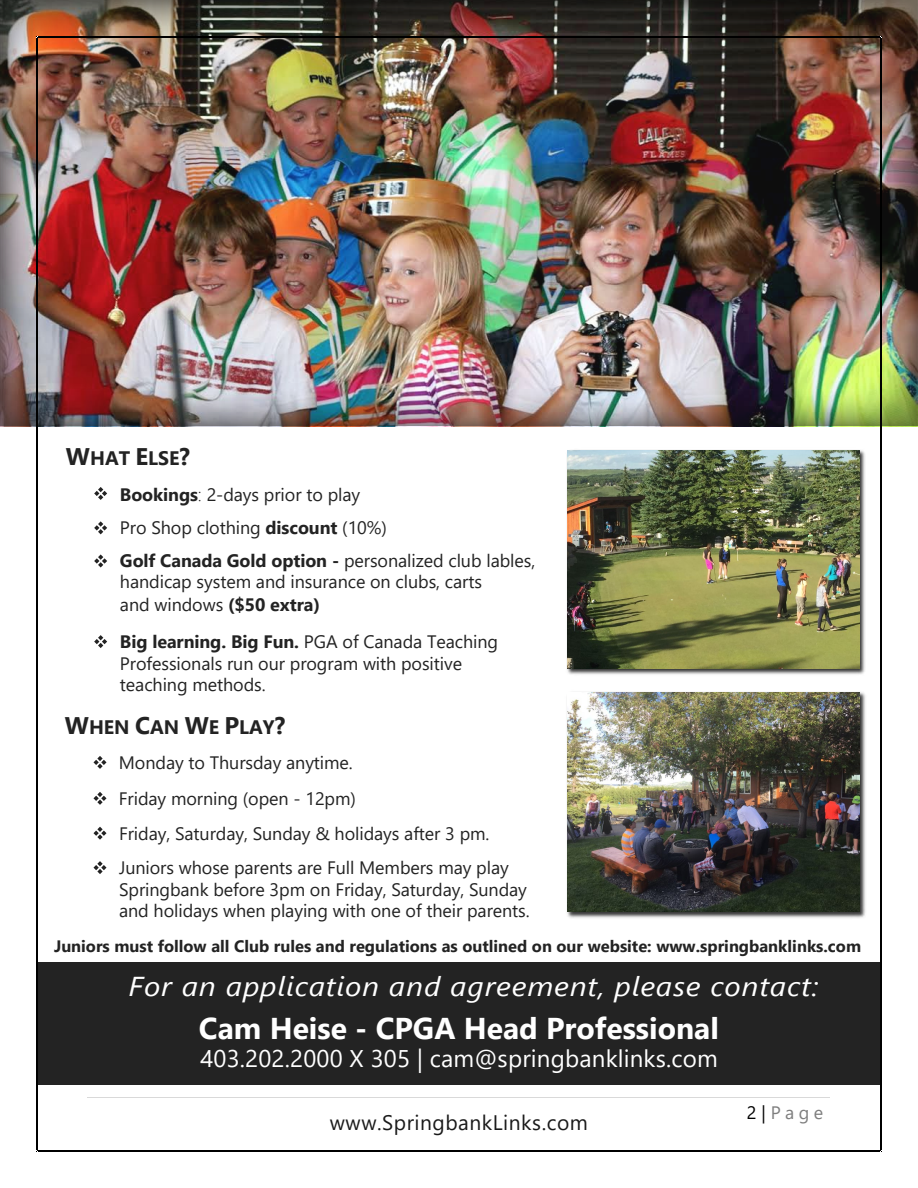
<style>
.page{position:relative;width:918px;height:1188px;background:#fff}
.page>*{position:absolute;margin:0;border:0;box-sizing:border-box;transform-origin:0 0}
.t1{font:700 30px "Segoe UI";color:#fff}
.t2{font:italic 27.3px "Segoe UI";letter-spacing:.025em;color:#fff;scale:1.11 1}
.t3{font:24.15px "Segoe UI";letter-spacing:.005em;color:#fff}
.t4{font:21px "Segoe UI";letter-spacing:.025em;color:#1a1a1a}
.t5{font:700 19.5px "Segoe UI";color:#232323}
.t6{font:18px/35.1px "Segoe UI";letter-spacing:-.005em;color:#232323}
.t7{font:18px "Segoe UI";color:#7e7e7e}
.t8{font:700 16.5px "Segoe UI";color:#232323}
.s1{font-size:24px}
.s2{font-weight:700}
.s3{font-weight:300}
.s4{color:#000}
</style>
<div class="page">
<img style="left:0;top:0;width:918px;height:426px">
<svg style="left:94px;top:487px;width:13px;height:13px"></svg>
<svg style="left:94px;top:521px;width:13px;height:13px"></svg>
<svg style="left:94px;top:554px;width:13px;height:14px"></svg>
<svg style="left:94px;top:635px;width:13px;height:13px"></svg>
<svg style="left:93px;top:756px;width:14px;height:13px"></svg>
<svg style="left:93px;top:792px;width:14px;height:13px"></svg>
<svg style="left:93px;top:827px;width:14px;height:13px"></svg>
<svg style="left:93px;top:861px;width:14px;height:13px"></svg>
<hr style="left:88px;top:1097px;width:742px;height:1px;background:#d9d9d9">
<div style="left:36px;top:963px;width:845px;height:122px;background:#232323"></div>
<hr style="left:38px;top:36px;width:842px;height:1px;background:#000">
<hr style="left:38px;top:37px;width:842px;height:1px;background:#000">
<hr style="left:36px;top:38px;width:1px;height:1112px;background:#000">
<hr style="left:37px;top:38px;width:1px;height:1112px;background:#000">
<hr style="left:881px;top:38px;width:1px;height:1112px;background:#fff">
<hr style="left:880px;top:38px;width:1px;height:1112px;background:#000">
<hr style="left:38px;top:1150px;width:842px;height:1px;background:#000">
<img style="left:567px;top:450px;width:298px;height:225px">
<img style="left:567px;top:450px;width:292px;height:219px">
<img style="left:567px;top:692px;width:299px;height:226px">
<img style="left:567px;top:693px;width:292px;height:218px">
<p class="t5" style="left:66px;top:440px;width:126px"><span class="s1">W</span>HAT <span class="s1">E</span>LSE<span class="s1">?</span></p>
<p class="t6" style="left:120px;top:476px;width:417px;line-height:33px"><span class="s2">Bookings</span><span class="s3">:</span> 2-days prior to play<br>Pro Shop clothing <span class="s2">discount</span> (10%)<br><span class="s2">Golf Canada Gold option -</span> personalized club lables,</p>
<p class="t6" style="left:120px;top:569px;width:364px;line-height:22.5px">handicap system and insurance on clubs, carts and windows <span class="s2">($50 extra)</span></p>
<p class="t6" style="left:120px;top:629px;width:380px;line-height:21.6px"><span class="s2">Big learning. Big Fun.</span> PGA of Canada Teaching<br>Professionals run our program with positive teaching methods.</p>
<p class="t5" style="left:65px;top:709px;width:222px"><span class="s1">W</span>HEN <span class="s1">C</span>AN <span class="s1">W</span>E <span class="s1">P</span>LAY<span class="s1">?</span></p>
<p class="t6" style="left:119px;top:743px;width:391px">Monday to Thursday anytime.<br>Friday morning (open - 12pm)<br>Friday, Saturday, Sunday &amp; holidays after 3 pm.<br>Juniors whose parents are Full Members may play</p>
<p class="t6" style="left:119px;top:877px;width:412px;line-height:21.6px">Springbank before 3pm on Friday, Saturday, Sunday and holidays when playing with one of their parents.</p>
<p class="t8" style="left:54px;top:931px;width:809px">Juniors must follow all Club rules and regulations as outlined on our website: www.springbanklinks.com</p>
<h2 class="t2" style="left:128px;top:960px;width:623px">For an application and agreement, please contact:</h2>
<h1 class="t1" style="left:199px;top:1000px;width:522px">Cam Heise - CPGA Head Professional</h1>
<h3 class="t3" style="left:200px;top:1036px;width:519px">403.202.2000 X 305 | cam@springbanklinks.com</h3>
<p class="t4" style="left:330px;top:1102px;width:260px">www.SpringbankLinks.com</p>
<p class="t7" style="left:747px;top:1095px;width:78px"><span class="s4">2|</span> Page</p>
</div>
